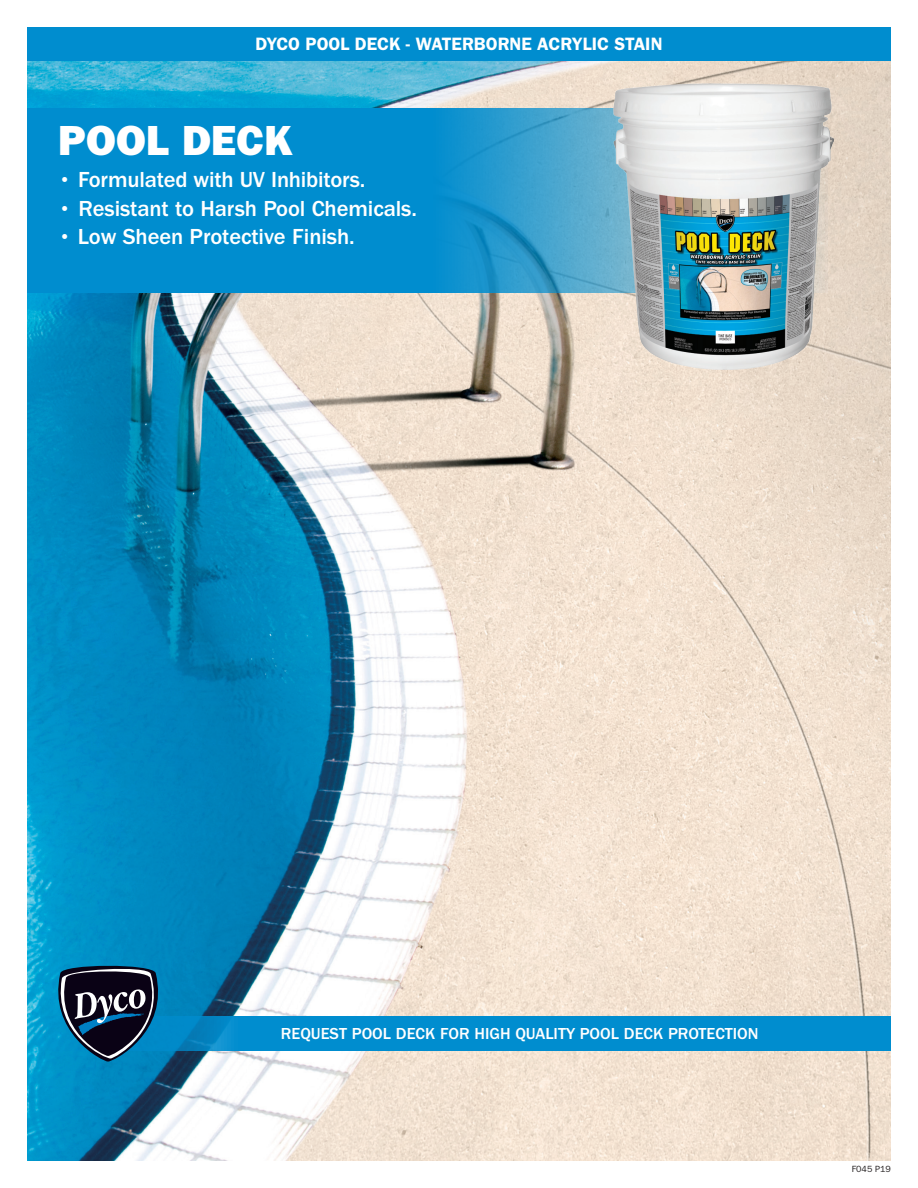
<style>
.page{position:relative;width:918px;height:1188px;background:#fff}
.page>*{position:absolute;margin:0;border:0;box-sizing:border-box;transform-origin:0 0}
.t1{font:42.3px "ITC Franklin Gothic Std Hvy";letter-spacing:.005em;color:#fff}
.t2{font:500 22.5px "ITC Franklin Gothic Std";letter-spacing:-.005em;color:#fff}
.t3{font:600 18px "ITC Franklin Gothic Std";color:#fff}
.t4{font:500 16.5px "ITC Franklin Gothic Std";color:#fff}
.t5{font:9px "ITC Franklin Gothic Std";color:#231f20}
</style>
<div class="page">
<img style="left:27px;top:60px;width:864px;height:1101px">
<svg style="left:27px;top:109px;width:587px;height:183px;background:#1092ce"></svg>
<svg style="left:27px;top:1017px;width:864px;height:33px;background:#008dce"></svg>
<svg style="left:58px;top:966px;width:100px;height:96px;background:#294a64"></svg>
<div style="left:27px;top:27px;width:864px;height:33px;background:#008dcf"></div>
<img style="left:614px;top:84px;width:219px;height:286px">
<p class="t3" style="left:255px;top:33px;width:409px">DYCO POOL DECK - WATERBORNE ACRYLIC STAIN</p>
<p class="t1" style="left:58px;top:115px;width:236px">POOL DECK</p>
<p class="t2" style="left:58px;top:167px;width:309px">• Formulated with UV Inhibitors.</p>
<p class="t2" style="left:58px;top:196px;width:360px">• Resistant to Harsh Pool Chemicals.</p>
<p class="t2" style="left:58px;top:224px;width:298px">• Low Sheen Protective Finish.</p>
<p class="t4" style="left:281px;top:1024px;width:479px">REQUEST POOL DECK FOR HIGH QUALITY POOL DECK PROTECTION</p>
<p class="t5" style="left:852px;top:1164px;width:41px">F045 P19</p>
</div>
